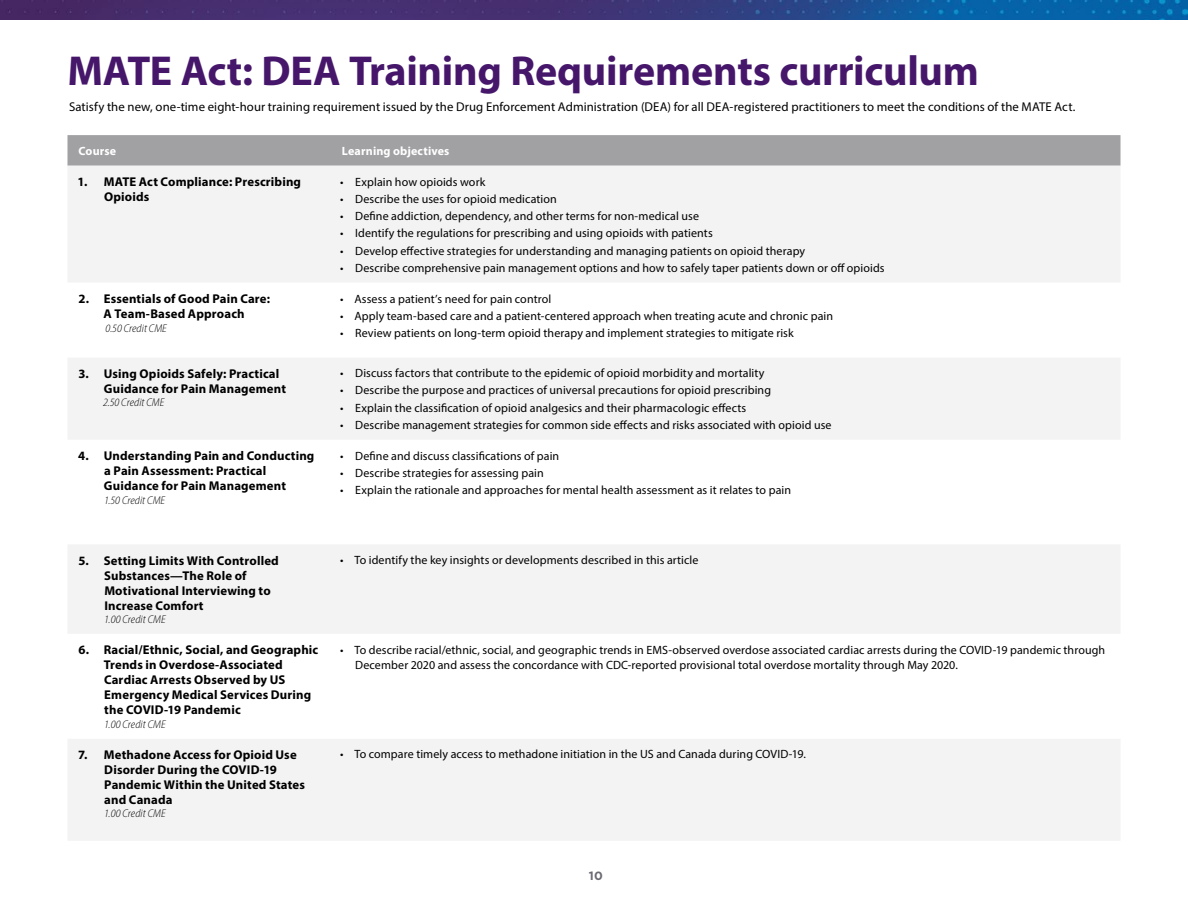
<style>
.page{position:relative;width:1188px;height:918px;background:#fff}
.page>*{position:absolute;margin:0;border:0;box-sizing:border-box;transform-origin:0 0}
.t1{font:700 42px "Myriad Pro";letter-spacing:-.005em;color:#46166b}
.t2{font:700 12.75px/15px "Myriad Pro";letter-spacing:.01em;color:#000}
.t3{font:12.75px "Myriad Pro";letter-spacing:.005em;color:#000}
.t4{font:12px/15px "Myriad Pro";letter-spacing:.01em;color:#000}
.t5{font:700 12px "Myriad Pro";letter-spacing:.015em;color:#fff}
.t6{font:700 12px "Gotham";color:#6b6a72}
.t7{font:italic 300 semi-condensed 11.25px "Myriad Pro";letter-spacing:.005em;color:#000}
</style>
<div class="page">
<img style="left:0;top:0;width:1188px;height:19px">
<div style="left:68px;top:135px;width:1052px;height:31px;background:#a1a1a4"></div>
<div style="left:68px;top:166px;width:1052px;height:674px;background:#f3f3f3"></div>
<svg style="left:68px;top:283px;width:1052px;height:456px"></svg>
<h1 class="t1" style="left:68px;top:43px;width:913px">MATE Act: DEA Training Requirements curriculum</h1>
<p class="t3" style="left:69px;top:99px;width:1008px">Satisfy the new, one-time eight-hour training requirement issued by the Drug Enforcement Administration (DEA) for all DEA-registered practitioners to meet the conditions of the MATE Act.</p>
<p class="t5" style="left:78px;top:143px;width:39px">Course</p>
<p class="t5" style="left:342px;top:143px;width:109px">Learning objectives</p>
<p class="t2" style="left:104px;top:174px;width:199px;text-indent:-27px">1. MATE Act Compliance: Prescribing<br>Opioids</p>
<p class="t4" style="left:340px;top:174px;width:147px">• Explain how opioids work</p>
<p class="t4" style="left:340px;top:191px;width:218px">• Describe the uses for opioid medication</p>
<p class="t4" style="left:340px;top:208px;width:360px">• Define addiction, dependency, and other terms for non-medical use</p>
<p class="t4" style="left:340px;top:226px;width:374px">• Identify the regulations for prescribing and using opioids with patients</p>
<p class="t4" style="left:340px;top:243px;width:466px">• Develop effective strategies for understanding and managing patients on opioid therapy</p>
<p class="t4" style="left:340px;top:260px;width:546px">• Describe comprehensive pain management options and how to safely taper patients down or off opioids</p>
<p class="t2" style="left:78px;top:291px;width:193px;text-align:center">2. Essentials of Good Pain Care:<br>A Team-Based Approach</p>
<p class="t7" style="left:105px;top:321px;width:63px">0.50 Credit CME</p>
<p class="t2" style="left:104px;top:366px;width:184px;text-indent:-26px">3. Using Opioids Safely: Practical<br>Guidance for Pain Management</p>
<p class="t7" style="left:103px;top:396px;width:63px">2.50 Credit CME</p>
<p class="t2" style="left:104px;top:448px;width:212px;text-indent:-26px">4. Understanding Pain and Conducting a Pain Assessment: Practical<br>Guidance for Pain Management</p>
<p class="t7" style="left:104px;top:493px;width:62px">1.50 Credit CME</p>
<p class="t2" style="left:104px;top:552px;width:176px;text-indent:-26px">5. Setting Limits With Controlled<br>Substances—The Role of<br>Motivational Interviewing to<br>Increase Comfort</p>
<p class="t7" style="left:104px;top:613px;width:63px">1.00 Credit CME</p>
<p class="t2" style="left:104px;top:642px;width:216px;text-indent:-25px">6. Racial/Ethnic, Social, and Geographic<br>Trends in Overdose-Associated<br>Cardiac Arrests Observed by US<br>Emergency Medical Services During the COVID-19 Pandemic</p>
<p class="t7" style="left:104px;top:717px;width:63px">1.00 Credit CME</p>
<p class="t2" style="left:104px;top:747px;width:202px;text-indent:-26px">7. Methadone Access for Opioid Use<br>Disorder During the COVID-19<br>Pandemic Within the United States and Canada</p>
<p class="t7" style="left:104px;top:807px;width:63px">1.00 Credit CME</p>
<p class="t4" style="left:340px;top:291px;width:213px">• Assess a patient’s need for pain control</p>
<p class="t4" style="left:340px;top:308px;width:494px">• Apply team-based care and a patient-centered approach when treating acute and chronic pain</p>
<p class="t4" style="left:340px;top:325px;width:455px">• Review patients on long-term opioid therapy and implement strategies to mitigate risk</p>
<p class="t4" style="left:340px;top:365px;width:426px">• Discuss factors that contribute to the epidemic of opioid morbidity and mortality</p>
<p class="t4" style="left:340px;top:383px;width:432px">• Describe the purpose and practices of universal precautions for opioid prescribing</p>
<p class="t4" style="left:340px;top:400px;width:408px">• Explain the classification of opioid analgesics and their pharmacologic effects</p>
<p class="t4" style="left:340px;top:417px;width:493px">• Describe management strategies for common side effects and risks associated with opioid use</p>
<p class="t4" style="left:340px;top:448px;width:220px">• Define and discuss classifications of pain</p>
<p class="t4" style="left:340px;top:465px;width:205px">• Describe strategies for assessing pain</p>
<p class="t4" style="left:340px;top:482px;width:452px">• Explain the rationale and approaches for mental health assessment as it relates to pain</p>
<p class="t4" style="left:340px;top:552px;width:360px">• To identify the key insights or developments described in this article</p>
<p class="t4" style="left:355px;top:642px;width:752px;text-indent:-15px">• To describe racial/ethnic, social, and geographic trends in EMS-observed overdose associated cardiac arrests during the COVID-19 pandemic through<br>December 2020 and assess the concordance with CDC-reported provisional total overdose mortality through May 2020.</p>
<p class="t4" style="left:340px;top:747px;width:467px">• To compare timely access to methadone initiation in the US and Canada during COVID-19.</p>
<p class="t6" style="left:589px;top:869px;width:16px">10</p>
</div>
